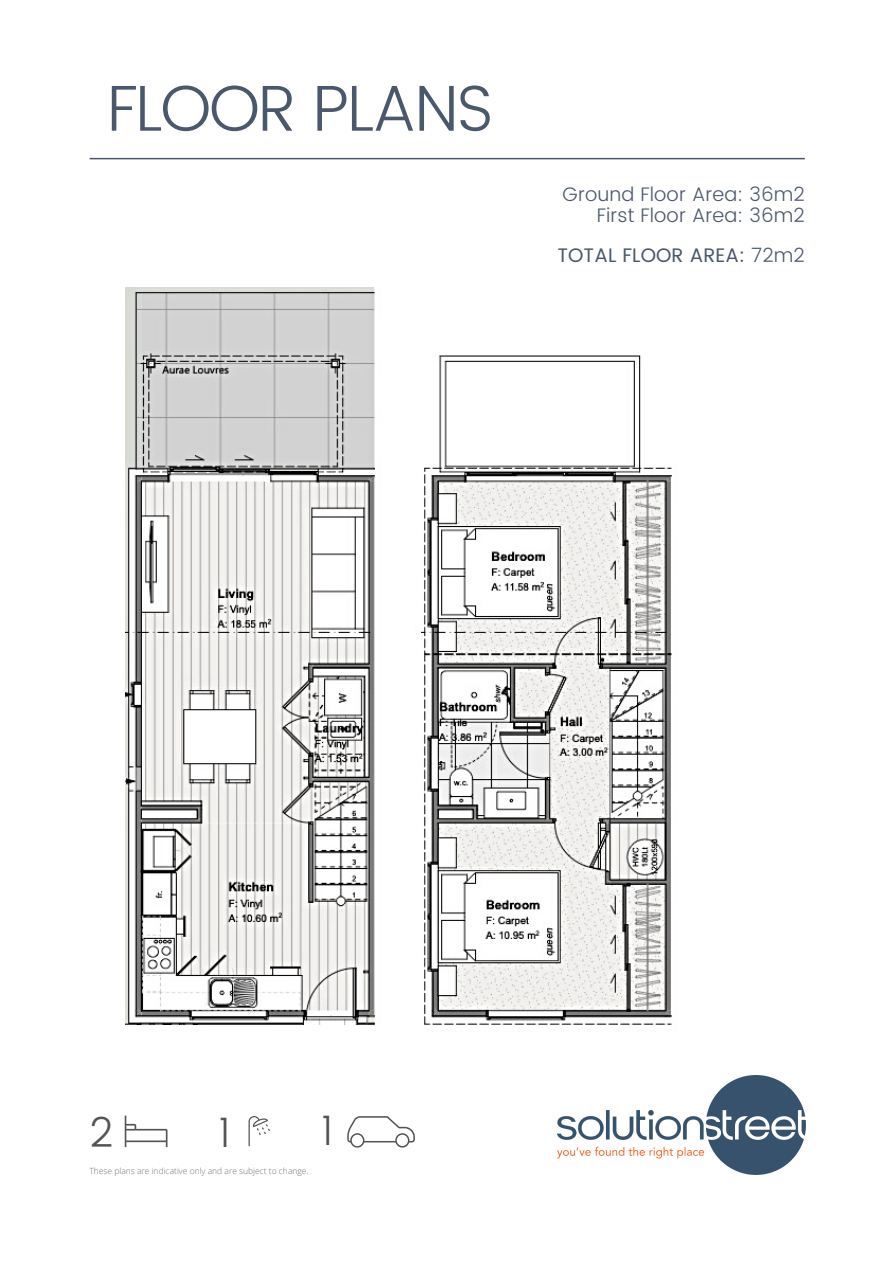
<style>
.page{position:relative;width:894px;height:1264px;background:#fff}
.page>*{position:absolute;margin:0;border:0;box-sizing:border-box;transform-origin:0 0}
.t1{font:300 64.8px "Poppins";letter-spacing:-.03em;color:#4a586d}
.t2{font:300 41.25px "Poppins";color:#545454}
.t3{font:300 19.5px "Poppins";letter-spacing:.005em;color:#4a586d}
.t4{font:19.5px "Poppins";letter-spacing:.005em;color:#4a586d}
.t5{font:300 8.55px "Open Sans";color:#737373}
.s1{font-weight:300}
</style>
<div class="page">
<img style="left:125px;top:288px;width:250px;height:736px">
<img style="left:399px;top:157px;width:306px;height:868px">
<svg style="left:90px;top:158px;width:714px;height:1px"></svg>
<svg style="left:125px;top:1115px;width:42px;height:32px"></svg>
<svg style="left:347px;top:1116px;width:68px;height:32px"></svg>
<svg style="left:248px;top:1116px;width:22px;height:30px"></svg>
<img style="left:557px;top:1075px;width:247px;height:99px">
<p class="t1" style="left:107px;top:70px;width:388px">FLOOR PLANS</p>
<p class="t3" style="left:562px;top:183px;width:244px">Ground Floor Area: 36m2</p>
<p class="t3" style="left:596px;top:203px;width:210px">First Floor Area: 36m2</p>
<p class="t4" style="left:557px;top:244px;width:249px">TOTAL FLOOR AREA: <span class="s1">72m2</span></p>
<p class="t2" style="left:89px;top:1108px;width:25px">2</p>
<p class="t2" style="left:218px;top:1108px;width:14px">1</p>
<p class="t2" style="left:321px;top:1106px;width:14px">1</p>
<p class="t5" style="left:89px;top:1164px;width:221px">These plans are indicative only and are subject to change.</p>
</div>
